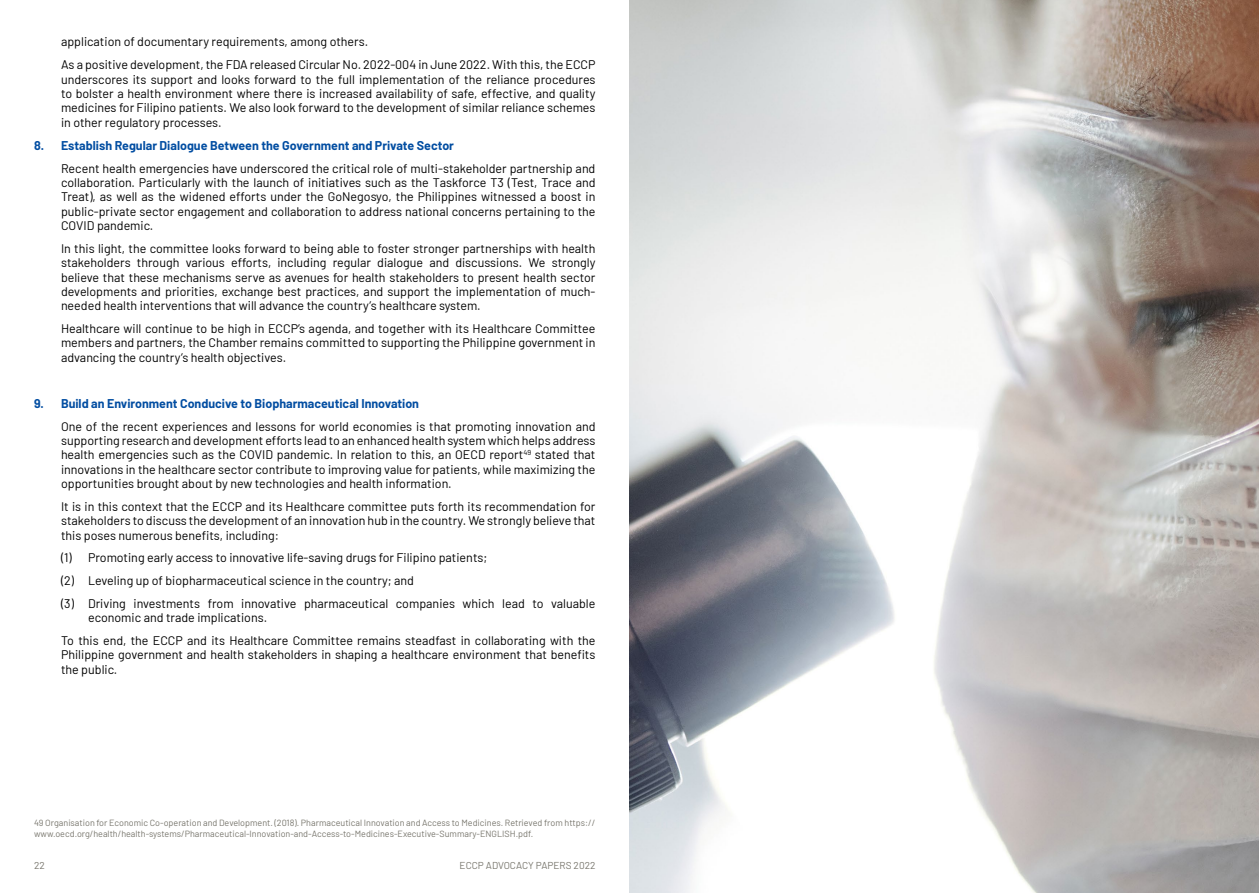
<style>
.page{position:relative;width:1259px;height:893px;background:#fff}
.page>*{position:absolute;margin:0;border:0;box-sizing:border-box;transform-origin:0 0}
.t1{font:12.45px/14.2px "Barlow";color:#000;text-align:justify}
.t2{font:700 12.45px "Barlow";color:#034ea2}
.t3{font:10.05px "Barlow";color:#79776e}
.t4{font:9px/10.8px "Barlow";color:#79776e}
</style>
<div class="page">
<img style="left:629px;top:0;width:630px;height:893px">
<p class="t1" style="left:61px;top:30px;width:536px;line-height:22.8px">application of documentary requirements, among others.<br>As a positive development, the FDA released Circular No. 2022-004 in June 2022. With this, the ECCP</p>
<p class="t1" style="left:61px;top:71px;width:536px">underscores its support and looks forward to the full implementation of the reliance procedures to bolster a health environment where there is increased availability of safe, effective, and quality medicines for Filipino patients. We also look forward to the development of similar reliance schemes in other regulatory processes.</p>
<p class="t2" style="left:34px;top:136px;width:421px">8. Establish Regular Dialogue Between the Government and Private Sector</p>
<p class="t1" style="left:61px;top:160px;width:536px">Recent health emergencies have underscored the critical role of multi-stakeholder partnership and collaboration. Particularly with the launch of initiatives such as the Taskforce T3 (Test, Trace and Treat), as well as the widened efforts under the GoNegosyo, the Philippines witnessed a boost in public-private sector engagement and collaboration to address national concerns pertaining to the COVID pandemic.</p>
<p class="t1" style="left:61px;top:240px;width:536px">In this light, the committee looks forward to being able to foster stronger partnerships with health stakeholders through various efforts, including regular dialogue and discussions. We strongly believe that these mechanisms serve as avenues for health stakeholders to present health sector developments and priorities, exchange best practices, and support the implementation of much&shy;needed health interventions that will advance the country’s healthcare system.</p>
<p class="t1" style="left:61px;top:320px;width:536px">Healthcare will continue to be high in ECCP’s agenda, and together with its Healthcare Committee members and partners, the Chamber remains committed to supporting the Philippine government in advancing the country’s health objectives.</p>
<p class="t2" style="left:34px;top:394px;width:386px">9. Build an Environment Conducive to Biopharmaceutical Innovation</p>
<p class="t1" style="left:61px;top:418px;width:536px">One of the recent experiences and lessons for world economies is that promoting innovation and supporting research and development efforts lead to an enhanced health system which helps address health emergencies such as the COVID pandemic. In relation to this, an OECD report<sup>49</sup> stated that innovations in the healthcare sector contribute to improving value for patients, while maximizing the opportunities brought about by new technologies and health information.</p>
<p class="t1" style="left:61px;top:498px;width:536px">It is in this context that the ECCP and its Healthcare committee puts forth its recommendation for stakeholders to discuss the development of an innovation hub in the country. We strongly believe that this poses numerous benefits, including:</p>
<p class="t1" style="left:61px;top:545px;width:536px;line-height:22.8px;text-align:left">(1) Promoting early access to innovative life-saving drugs for Filipino patients;<br>(2) Leveling up of biopharmaceutical science in the country; and<br>(3) Driving investments from innovative pharmaceutical companies which lead to valuable</p>
<p class="t1" style="left:61px;top:605px;width:536px;line-height:22.8px;text-indent:27px">economic and trade implications.<br>To this end, the ECCP and its Healthcare Committee remains steadfast in collaborating with the</p>
<p class="t1" style="left:61px;top:647px;width:536px">Philippine government and health stakeholders in shaping a healthcare environment that benefits the public.</p>
<p class="t4" style="left:34px;top:817px;width:563px">49 Organisation for Economic Co-operation and Development. (2018). Pharmaceutical Innovation and Access to Medicines. Retrieved from https:// www.oecd.org/health/health-systems/Pharmaceutical-Innovation-and-Access-to-Medicines-Executive-Summary-ENGLISH.pdf.</p>
<p class="t3" style="left:34px;top:858px;width:12px">22</p>
<p class="t3" style="left:460px;top:858px;width:137px">ECCP ADVOCACY PAPERS 2022</p>
</div>
